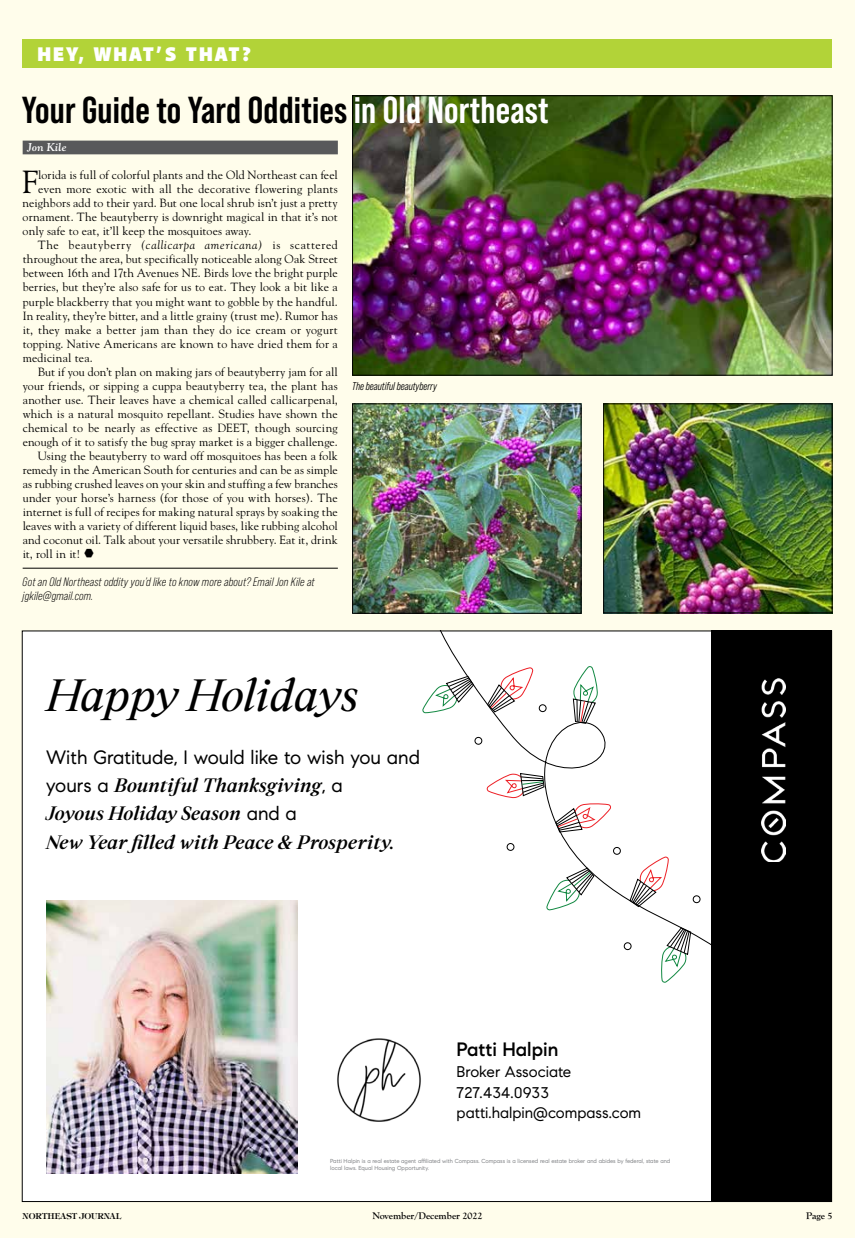
<style>
.page{position:relative;width:855px;height:1238px;background:#fffdeb}
.page>*{position:absolute;margin:0;border:0;box-sizing:border-box;transform-origin:0 0}
.t1{font:italic 45px "Compass Serif";letter-spacing:-.02em;color:#000}
.t2{font:700 37.5px "Bebas Neue Pro";letter-spacing:.005em;color:#000}
.t3{font:31.75px "Goudy";color:#000}
.t4{font:900 20px "Akagi Pro";letter-spacing:.1em;color:#fff}
.t5{font:italic 600 19.25px/28.2px "Compass Serif";color:#000}
.t6{font:19.25px "Compass Sans";color:#000}
.t7{font:500 19.25px "Compass Sans";color:#000}
.t8{font:15.38px/20.5px "Compass Sans";color:#000}
.t9{font:italic 12.25px/14px "Bebas Neue Pro";letter-spacing:.015em;color:#000}
.t10{font:11.88px "Goudy";letter-spacing:.015em;color:#000}
.t11{font:11.88px "Goudy";letter-spacing:.055em;color:#000}
.t12{font:italic 11.25px "Bebas Neue Pro Middle";color:#000;scale:.95 1}
.t13{font:italic 700 11.25px "Goudy";letter-spacing:.01em;color:#fff}
.t14{font:700 10px "Goudy Old Style T";color:#000}
.t15{font:600 8.12px "Tiffany";color:#000}
.t16{font:5.75px/6.9px "Compass Sans";color:#808285}
.s1{color:#fff}
.s2{font-style:italic}
.s3{font-family:"Compass Sans";font-weight:400;font-style:normal}
</style>
<div class="page">
<img style="left:605px;top:405px;width:225px;height:206px">
<div style="left:603px;top:403px;width:229px;height:210px;border:1px solid #000"></div>
<img style="left:354px;top:405px;width:225px;height:206px">
<div style="left:352px;top:403px;width:229px;height:210px;border:1px solid #000"></div>
<img style="left:354px;top:97px;width:476px;height:276px">
<div style="left:352px;top:95px;width:480px;height:280px;border:1px solid #000"></div>
<div style="left:22px;top:39px;width:810px;height:29px;background:#b2d338"></div>
<div style="left:23px;top:141px;width:315px;height:13px;background:#58595b"></div>
<hr style="left:23px;top:568px;width:315px;height:1px;background:#000">
<div style="left:22px;top:631px;width:810px;height:570px;background:#fff"></div>
<svg style="left:435px;top:632px;width:277px;height:393px"></svg>
<div style="left:693px;top:895px;width:7px;height:8px;background:#fff;border-radius:50%"></div>
<div style="left:693px;top:895px;width:8px;height:8px;border:1px solid #000;border-radius:50%"></div>
<div style="left:712px;top:630px;width:120px;height:571px;background:#000"></div>
<img style="left:337px;top:1038px;width:84px;height:84px">
<img style="left:46px;top:900px;width:252px;height:273px">
<img style="left:761px;top:678px;width:25px;height:184px">
<h3 class="t4" style="left:38px;top:42px;width:215px">HEY, WHAT’S THAT?</h3>
<h2 class="t2" style="left:22px;top:89px;width:528px">Your Guide to Yard Oddities <span class="s1">in Old Northeast</span></h2>
<p class="t13" style="left:27px;top:140px;width:41px">Jon Kile</p>
<h3 class="t3" style="left:22px;top:163px;width:17px">F</h3>
<p class="t10" style="left:38px;top:168px;width:301px">lorida is full of colorful plants and the Old Northeast can feel</p>
<p class="t10" style="left:38px;top:182px;width:301px">even more exotic with all the decorative flowering plants</p>
<p class="t10" style="left:23px;top:196px;width:317px">neighbors add to their yard. But one local shrub isn’t just a pretty</p>
<p class="t10" style="left:23px;top:210px;width:317px">ornament. The beautyberry is downright magical in that it’s not</p>
<p class="t10" style="left:23px;top:224px;width:230px">only safe to eat, it’ll keep the mosquitoes away.</p>
<p class="t11" style="left:38px;top:238px;width:302px">The beautyberry <span class="s2">(callicarpa americana)</span> is scattered</p>
<p class="t10" style="left:23px;top:252px;width:317px">throughout the area, but specifically noticeable along Oak Street</p>
<p class="t10" style="left:23px;top:266px;width:317px">between 16th and 17th Avenues NE. Birds love the bright purple</p>
<p class="t10" style="left:23px;top:280px;width:317px">berries, but they’re also safe for us to eat. They look a bit like a</p>
<p class="t10" style="left:23px;top:294px;width:317px">purple blackberry that you might want to gobble by the handful.</p>
<p class="t10" style="left:23px;top:308px;width:317px">In reality, they’re bitter, and a little grainy (trust me). Rumor has</p>
<p class="t10" style="left:23px;top:322px;width:317px">it, they make a better jam than they do ice cream or yogurt</p>
<p class="t10" style="left:23px;top:336px;width:317px">topping. Native Americans are known to have dried them for a</p>
<p class="t10" style="left:23px;top:350px;width:72px">medicinal tea.</p>
<p class="t10" style="left:38px;top:364px;width:302px">But if you don’t plan on making jars of beautyberry jam for all</p>
<p class="t10" style="left:23px;top:378px;width:317px">your friends, or sipping a cuppa beautyberry tea, the plant has</p>
<p class="t10" style="left:23px;top:392px;width:317px">another use. Their leaves have a chemical called callicarpenal,</p>
<p class="t10" style="left:23px;top:406px;width:317px">which is a natural mosquito repellant. Studies have shown the</p>
<p class="t10" style="left:23px;top:420px;width:317px">chemical to be nearly as effective as DEET, though sourcing</p>
<p class="t10" style="left:23px;top:434px;width:317px">enough of it to satisfy the bug spray market is a bigger challenge.</p>
<p class="t10" style="left:38px;top:448px;width:302px">Using the beautyberry to ward off mosquitoes has been a folk</p>
<p class="t10" style="left:23px;top:462px;width:317px">remedy in the American South for centuries and can be as simple</p>
<p class="t10" style="left:23px;top:476px;width:317px">as rubbing crushed leaves on your skin and stuffing a few branches</p>
<p class="t10" style="left:23px;top:490px;width:317px">under your horse’s harness (for those of you with horses). The</p>
<p class="t10" style="left:23px;top:504px;width:317px">internet is full of recipes for making natural sprays by soaking the</p>
<p class="t10" style="left:23px;top:518px;width:317px">leaves with a variety of different liquid bases, like rubbing alcohol</p>
<p class="t10" style="left:23px;top:532px;width:317px">and coconut oil. Talk about your versatile shrubbery. Eat it, drink</p>
<p class="t10" style="left:23px;top:546px;width:59px">it, roll in it!</p>
<p class="t9" style="left:23px;top:574px;width:294px">Got an Old Northeast oddity you’d like to know more about? Email Jon Kile at jgkile@gmail.com.</p>
<p class="t12" style="left:352px;top:379px;width:91px">The beautiful beautyberry</p>
<h1 class="t1" style="left:47px;top:668px;width:314px">Happy Holidays</h1>
<h3 class="t6" style="left:46px;top:745px;width:375px">With Gratitude, I would like to wish you and</h3>
<h3 class="t5" style="left:46px;top:771px;width:350px"><span class="s3">yours a</span> Bountiful Thanksgiving<span class="s3">, a<br></span>Joyous Holiday Season <span class="s3">and a<br></span>New Year filled with Peace &amp; Prosperity.</h3>
<h3 class="t7" style="left:457px;top:1038px;width:103px">Patti Halpin</h3>
<p class="t8" style="left:457px;top:1061px;width:186px">Broker Associate<br>727.434.0933 patti.halpin@compass.com</p>
<p class="t16" style="left:330px;top:1157px;width:342px">Patti Halpin is a real estate agent affiliated with Compass. Compass is a licensed real estate broker and abides by federal, state and local laws. Equal Housing Opportunity.</p>
<p class="t15" style="left:22px;top:1210px;width:100px">NORTHEAST JOURNAL</p>
<p class="t14" style="left:372px;top:1209px;width:112px">November/December 2022</p>
<p class="t14" style="left:806px;top:1209px;width:28px">Page 5</p>
</div>
